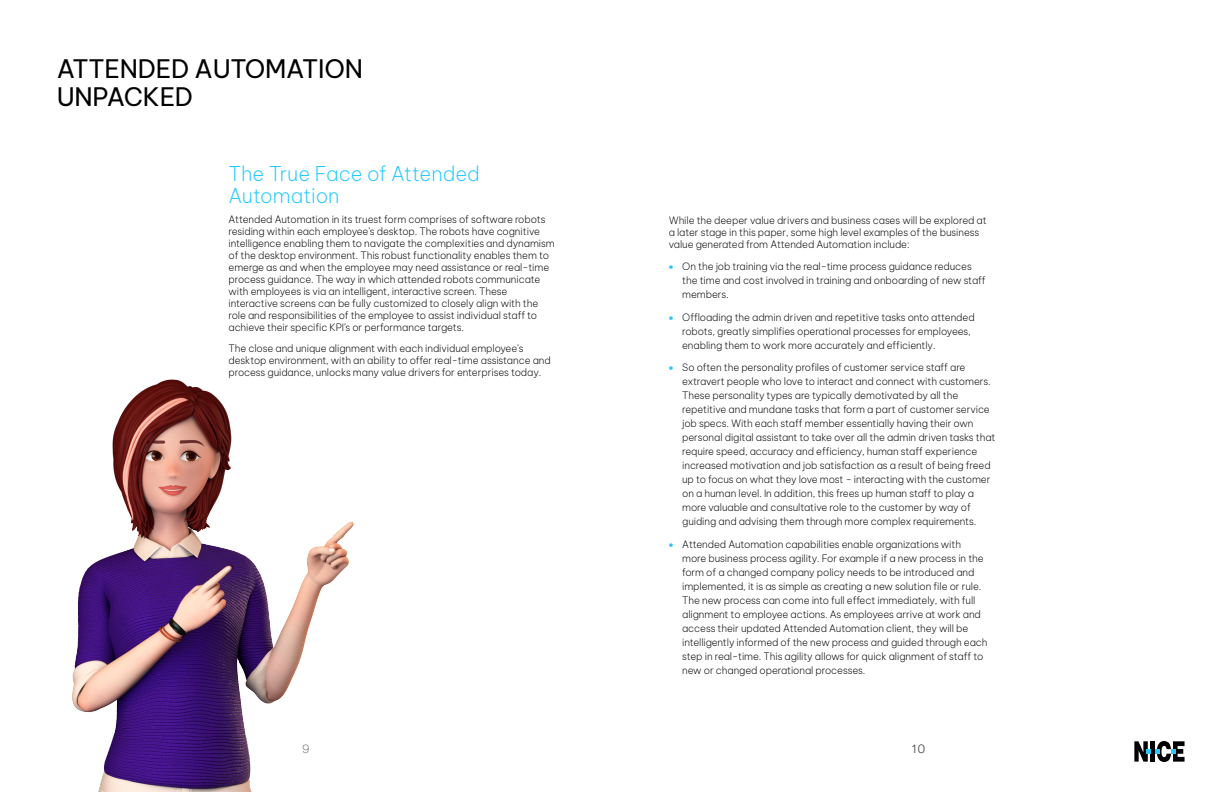
<style>
.page{position:relative;width:1224px;height:792px;background:#fff}
.page>*{position:absolute;margin:0;border:0;box-sizing:border-box;transform-origin:0 0}
.Header1{font:25px/28px "Be Vietnam Pro";letter-spacing:-.01em;color:#000}
.Sub_Title_20_22_blu{font:200 20px/22px "Be Vietnam Pro";letter-spacing:-.005em;color:#23c9ff}
.t1{font:100 12px "Helvetica Neue LT Std";color:#414042}
.Body_Text_10_black{font:200 10px/14px "Be Vietnam Pro";letter-spacing:-.01em;color:#000}
.s1{color:#23c9ff}
</style>
<div class="page">
<svg style="left:1134px;top:741px;width:51px;height:21px"></svg>
<img style="left:72px;top:379px;width:282px;height:413px">
<p class="Header1" style="left:57px;top:52px;width:308px">ATTENDED AUTOMATION<br>UNPACKED</p>
<p class="Sub_Title_20_22_blu" style="left:229px;top:161px;width:253px">The True Face of Attended<br>Automation</p>
<p class="Body_Text_10_black" style="left:229px;top:213px;width:328px;line-height:12px">Attended Automation in its truest form comprises of software robots residing within each employee’s desktop. The robots have cognitive intelligence enabling them to navigate the complexities and dynamism of the desktop environment. This robust functionality enables them to emerge as and when the employee may need assistance or real-time process guidance. The way in which attended robots communicate with employees is via an intelligent, interactive screen. These interactive screens can be fully customized to closely align with the role and responsibilities of the employee to assist individual staff to achieve their specific KPI’s or performance targets.</p>
<p class="Body_Text_10_black" style="left:229px;top:341px;width:324px;line-height:12px">The close and unique alignment with each individual employee’s desktop environment, with an ability to offer real-time assistance and process guidance, unlocks many value drivers for enterprises today.</p>
<p class="Body_Text_10_black" style="left:669px;top:213px;width:320px;line-height:12px">While the deeper value drivers and business cases will be explored at a later stage in this paper, some high level examples of the business value generated from Attended Automation include:</p>
<p class="Body_Text_10_black" style="left:682px;top:259px;width:305px;text-indent:-14px"><span class="s1">•</span> On the job training via the real-time process guidance reduces the time and cost involved in training and onboarding of new staff members.</p>
<p class="Body_Text_10_black" style="left:682px;top:309px;width:294px;text-indent:-14px"><span class="s1">•</span> Offloading the admin driven and repetitive tasks onto attended robots, greatly simplifies operational processes for employees, enabling them to work more accurately and efficiently.</p>
<p class="Body_Text_10_black" style="left:682px;top:360px;width:315px;text-indent:-14px"><span class="s1">•</span> So often the personality profiles of customer service staff are extravert people who love to interact and connect with customers.<br>These personality types are typically demotivated by all the repetitive and mundane tasks that form a part of customer service job specs. With each staff member essentially having their own personal digital assistant to take over all the admin driven tasks that require speed, accuracy and efficiency, human staff experience increased motivation and job satisfaction as a result of being freed up to focus on what they love most - interacting with the customer on a human level. In addition, this frees up human staff to play a more valuable and consultative role to the customer by way of guiding and advising them through more complex requirements.</p>
<p class="Body_Text_10_black" style="left:682px;top:536px;width:307px;text-indent:-14px"><span class="s1">•</span> Attended Automation capabilities enable organizations with more business process agility. For example if a new process in the form of a changed company policy needs to be introduced and implemented, it is as simple as creating a new solution file or rule.<br>The new process can come into full effect immediately, with full alignment to employee actions. As employees arrive at work and access their updated Attended Automation client, they will be intelligently informed of the new process and guided through each step in real-time. This agility allows for quick alignment of staff to new or changed operational processes.</p>
<p class="t1" style="left:303px;top:741px;width:8px">9</p>
<p class="t1" style="left:911px;top:741px;width:15px">10</p>
</div>
